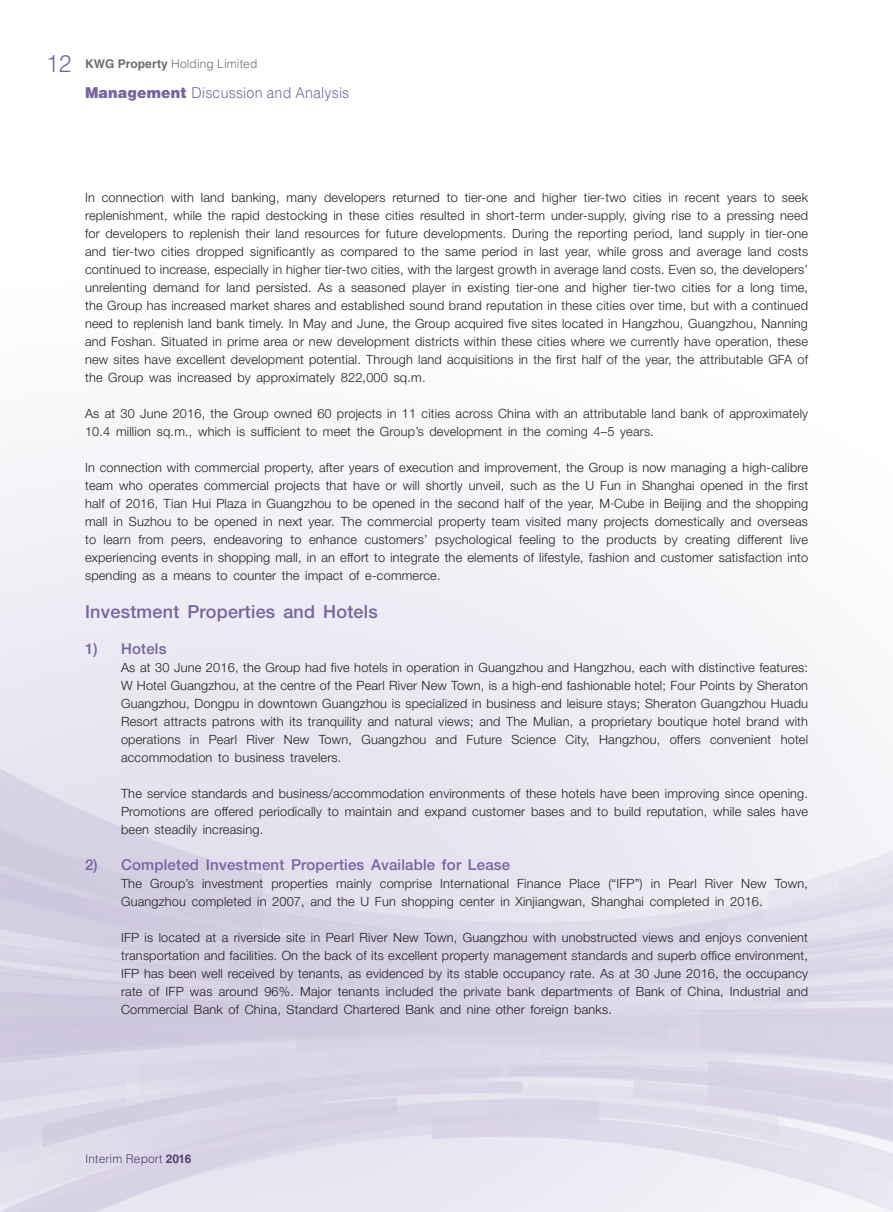
<style>
.page{position:relative;width:893px;height:1212px;background:#fff}
.page>*{position:absolute;margin:0;border:0;box-sizing:border-box;transform-origin:0 0}
._03_H1{font:500 18px "Helvetica Neue LT Std";letter-spacing:.015em;color:#7764a0}
._04___H2{font:500 15px "Helvetica Neue LT Std";letter-spacing:.015em;color:#7764a0}
.t1{font:300 15px "Helvetica LT Std";letter-spacing:.01em;color:#7764a0;scale:.95 1}
._11_P0{font:300 12.75px/18px "Helvetica Neue LT Std";letter-spacing:.015em;color:#231f20;text-align:justify}
._12___P2{font:300 12.75px/18px "Helvetica Neue LT Std";letter-spacing:.015em;color:#231f20;text-align:justify}
.t2{font:300 12px "Helvetica LT Std";letter-spacing:.01em;color:#6c6d70}
.t3{font:300 12px "Helvetica LT Std";letter-spacing:.01em;color:#4f416d}
.s1{font-size:24px;color:#7764a0}
.s2{font-weight:700}
.s3{font-weight:900}
</style>
<div class="page">
<p class="t2" style="left:46px;top:56px;width:213px"><span class="s1">12</span> <span class="s2">KWG Property</span> Holding Limited</p>
<p class="t1" style="left:85px;top:83px;width:280px"><span class="s3">Management</span> Discussion and Analysis</p>
<p class="_11_P0" style="left:85px;top:188px;width:725px">In connection with land banking, many developers returned to tier-one and higher tier-two cities in recent years to seek replenishment, while the rapid destocking in these cities resulted in short-term under-supply, giving rise to a pressing need for developers to replenish their land resources for future developments. During the reporting period, land supply in tier-one and tier-two cities dropped significantly as compared to the same period in last year, while gross and average land costs continued to increase, especially in higher tier-two cities, with the largest growth in average land costs. Even so, the developers’ unrelenting demand for land persisted. As a seasoned player in existing tier-one and higher tier-two cities for a long time, the Group has increased market shares and established sound brand reputation in these cities over time, but with a continued need to replenish land bank timely. In May and June, the Group acquired five sites located in Hangzhou, Guangzhou, Nanning and Foshan. Situated in prime area or new development districts within these cities where we currently have operation, these new sites have excellent development potential. Through land acquisitions in the first half of the year, the attributable GFA of the Group was increased by approximately 822,000 sq.m.</p>
<p class="_11_P0" style="left:85px;top:404px;width:725px">As at 30 June 2016, the Group owned 60 projects in 11 cities across China with an attributable land bank of approximately<br>10.4 million sq.m., which is sufficient to meet the Group’s development in the coming 4–5 years.</p>
<p class="_11_P0" style="left:85px;top:458px;width:725px">In connection with commercial property, after years of execution and improvement, the Group is now managing a high-calibre team who operates commercial projects that have or will shortly unveil, such as the U Fun in Shanghai opened in the first half of 2016, Tian Hui Plaza in Guangzhou to be opened in the second half of the year, M·Cube in Beijing and the shopping mall in Suzhou to be opened in next year. The commercial property team visited many projects domestically and overseas to learn from peers, endeavoring to enhance customers’ psychological feeling to the products by creating different live experiencing events in shopping mall, in an effort to integrate the elements of lifestyle, fashion and customer satisfaction into spending as a means to counter the impact of e-commerce.</p>
<p class="_03_H1" style="left:85px;top:600px;width:294px">Investment Properties and Hotels</p>
<p class="_04___H2" style="left:85px;top:639px;width:83px">1) Hotels</p>
<p class="_12___P2" style="left:121px;top:658px;width:689px">As at 30 June 2016, the Group had five hotels in operation in Guangzhou and Hangzhou, each with distinctive features:<br>W Hotel Guangzhou, at the centre of the Pearl River New Town, is a high-end fashionable hotel; Four Points by Sheraton Guangzhou, Dongpu in downtown Guangzhou is specialized in business and leisure stays; Sheraton Guangzhou Huadu Resort attracts patrons with its tranquility and natural views; and The Mulian, a proprietary boutique hotel brand with operations in Pearl River New Town, Guangzhou and Future Science City, Hangzhou, offers convenient hotel accommodation to business travelers.</p>
<p class="_12___P2" style="left:121px;top:784px;width:689px">The service standards and business/accommodation environments of these hotels have been improving since opening.<br>Promotions are offered periodically to maintain and expand customer bases and to build reputation, while sales have been steadily increasing.</p>
<p class="_04___H2" style="left:85px;top:855px;width:427px">2) Completed Investment Properties Available for Lease</p>
<p class="_12___P2" style="left:121px;top:874px;width:688px">The Group’s investment properties mainly comprise International Finance Place (“IFP”) in Pearl River New Town,<br>Guangzhou completed in 2007, and the U Fun shopping center in Xinjiangwan, Shanghai completed in 2016.</p>
<p class="_12___P2" style="left:121px;top:928px;width:689px">IFP is located at a riverside site in Pearl River New Town, Guangzhou with unobstructed views and enjoys convenient transportation and facilities. On the back of its excellent property management standards and superb office environment, IFP has been well received by tenants, as evidenced by its stable occupancy rate. As at 30 June 2016, the occupancy rate of IFP was around 96%. Major tenants included the private bank departments of Bank of China, Industrial and Commercial Bank of China, Standard Chartered Bank and nine other foreign banks.</p>
<p class="t3" style="left:85px;top:1151px;width:108px">Interim Report <span class="s2">2016</span></p>
</div>
